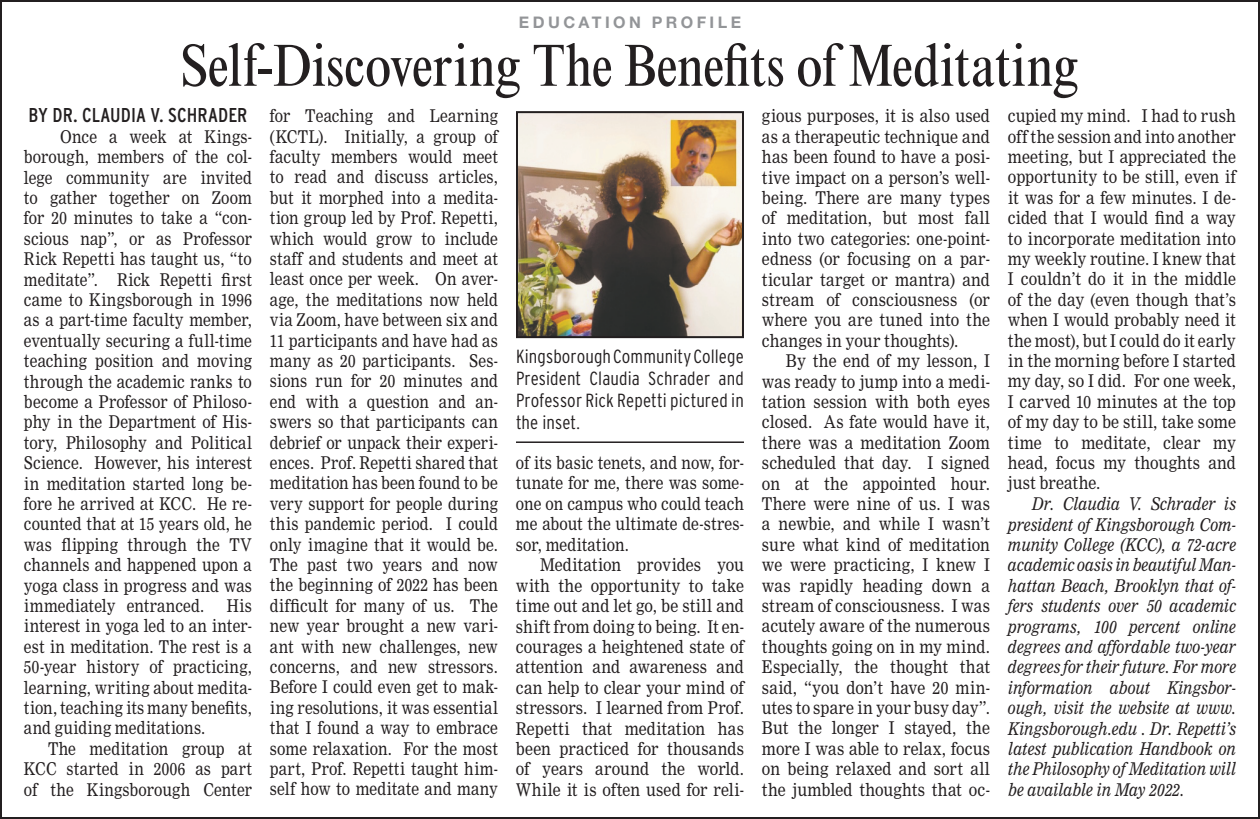
<style>
.page{position:relative;width:1260px;height:819px;background:#fff}
.page>*{position:absolute;margin:0;border:0;box-sizing:border-box;transform-origin:0 0}
.t1{font:60px "CNG Times New Roman MT Cond";letter-spacing:-.005em;color:#231f20}
.t2{font:condensed 20px "Interstate";letter-spacing:.005em;color:#231f20}
.t3{font:300 condensed 19px/22px "Interstate";letter-spacing:.005em;color:#231f20;text-align:justify}
.t4{font:17.2px/20.4px "CNG Nimrod";letter-spacing:.01em;color:#231f20;text-align:justify;scale:.86 1}
.t5{font:17.2px/20.4px "CNG Nimrod";letter-spacing:.01em;color:#231f20;text-align:justify;scale:.88 1}
.t6{font:17.2px/20.4px "CNG Nimrod MT Italic";letter-spacing:-.005em;color:#231f20;text-align:justify;scale:.86 1}
.t7{font:700 16px "Helvetica Neue";letter-spacing:.215em;color:#939598}
</style>
<div class="page">
<hr style="left:516px;top:441px;width:228px;height:2px;background:#231f20">
<img style="left:519px;top:114px;width:222px;height:221px">
<div style="left:516px;top:111px;width:228px;height:227px;border:2px solid #231f20"></div>
<p class="t7" style="left:519px;top:13px;width:222px">EDUCATION PROFILE</p>
<h1 class="t1" style="left:181px;top:31px;width:899px">Self-Discovering The Benefits of Meditating</h1>
<p class="t2" style="left:29px;top:104px;width:220px">BY DR. CLAUDIA V. SCHRADER</p>
<p class="t4" style="left:24px;top:127px;width:267px;text-indent:36px">Once a week at Kings&shy;borough, members of the col&shy;lege community are invited to gather together on Zoom for 20 minutes to take a “con&shy;scious nap”, or as Professor Rick Repetti has taught us, “to meditate”. Rick Repetti first came to Kingsborough in 1996 as a part-time faculty member, eventually securing a full-time teaching position and moving through the academic ranks to become a Professor of Philoso&shy;phy in the Department of His&shy;tory, Philosophy and Political Science. However, his interest in meditation started long be&shy;fore he arrived at KCC. He re&shy;counted that at 15 years old, he was flipping through the TV channels and happened upon a yoga class in progress and was immediately entranced.</p>
<p class="t4" style="left:24px;top:596px;width:267px;text-indent:203px">His interest in yoga led to an inter&shy;est in meditation. The rest is a 50-year history of practicing, learning, writing about medita&shy;tion, teaching its many benefits, and guiding meditations.</p>
<p class="t4" style="left:24px;top:738px;width:267px;text-indent:24px">The meditation group at KCC started in 2006 as part of the Kingsborough Center</p>
<p class="t4" style="left:270px;top:106px;width:267px">for Teaching and Learning (KCTL). Initially, a group of faculty members would meet to read and discuss articles, but it morphed into a medita&shy;tion group led by Prof. Repetti, which would grow to include staff and students and meet at least once per week. On aver&shy;age, the meditations now held via Zoom, have between six and 11 participants and have had as many as 20 participants. Ses&shy;sions run for 20 minutes and end with a question and an&shy;swers so that participants can debrief or unpack their experi&shy;ences. Prof. Repetti shared that meditation has been found to be very support for people during this pandemic period. I could only imagine that it would be.<br>The past two years and now the beginning of 2022 has been difficult for many of us. The new year brought a new vari&shy;ant with new challenges, new concerns, and new stressors.<br>Before I could even get to mak&shy;ing resolutions, it was essential that I found a way to embrace some relaxation. For the most part, Prof. Repetti taught him&shy;self how to meditate and many</p>
<p class="t3" style="left:516px;top:346px;width:229px">Kingsborough Community College President Claudia Schrader and Professor Rick Repetti pictured in the inset.</p>
<p class="t4" style="left:516px;top:453px;width:267px">of its basic tenets, and now, for&shy;tunate for me, there was some&shy;one on campus who could teach me about the ultimate de-stres&shy;sor, meditation.</p>
<p class="t5" style="left:516px;top:555px;width:261px;text-indent:24px">Meditation provides you with the opportunity to take time out and let go, be still and shift from doing to being. It en&shy;courages a heightened state of attention and awareness and can help to clear your mind of stressors. I learned from Prof.<br>Repetti that meditation has been practiced for thousands of years around the world.<br>While it is often used for reli-</p>
<p class="t5" style="left:762px;top:106px;width:261px">gious purposes, it is also used as a therapeutic technique and has been found to have a posi&shy;tive impact on a person’s well&shy;being. There are many types of meditation, but most fall into two categories: one-point&shy;edness (or focusing on a par&shy;ticular target or mantra) and stream of consciousness (or where you are tuned into the changes in your thoughts).</p>
<p class="t5" style="left:762px;top:351px;width:261px;text-indent:24px">By the end of my lesson, I was ready to jump into a medi&shy;tation session with both eyes closed. As fate would have it, there was a meditation Zoom scheduled that day. I signed on at the appointed hour.<br>There were nine of us. I was a newbie, and while I wasn’t sure what kind of meditation we were practicing, I knew I was rapidly heading down a stream of consciousness. I was acutely aware of the numerous thoughts going on in my mind.<br>Especially, the thought that said, “you don’t have 20 min&shy;utes to spare in your busy day”.<br>But the longer I stayed, the more I was able to relax, focus on being relaxed and sort all the jumbled thoughts that oc-</p>
<p class="t5" style="left:1008px;top:106px;width:261px">cupied my mind. I had to rush off the session and into another meeting, but I appreciated the opportunity to be still, even if it was for a few minutes. I de&shy;cided that I would find a way to incorporate meditation into my weekly routine. I knew that I couldn’t do it in the middle of the day (even though that’s when I would probably need it the most), but I could do it early in the morning before I started my day, so I did. For one week, I carved 10 minutes at the top of my day to be still, take some time to meditate, clear my head, focus my thoughts and just breathe.</p>
<p class="t6" style="left:1008px;top:494px;width:267px;text-indent:24px">Dr. Claudia V. Schrader is president of Kingsborough Com&shy;munity College (KCC), a 72-acre academic oasis in beautiful Man&shy;hattan Beach, Brooklyn that of&shy;fers students over 50 academic programs, 100 percent online degrees and affordable two-year degrees for their future. For more information about Kingsbor&shy;ough, visit the website at www.<br>Kingsborough.edu . Dr. Repetti’s latest publication Handbook on the Philosophy of Meditation will be available in May 2022.</p>
</div>
